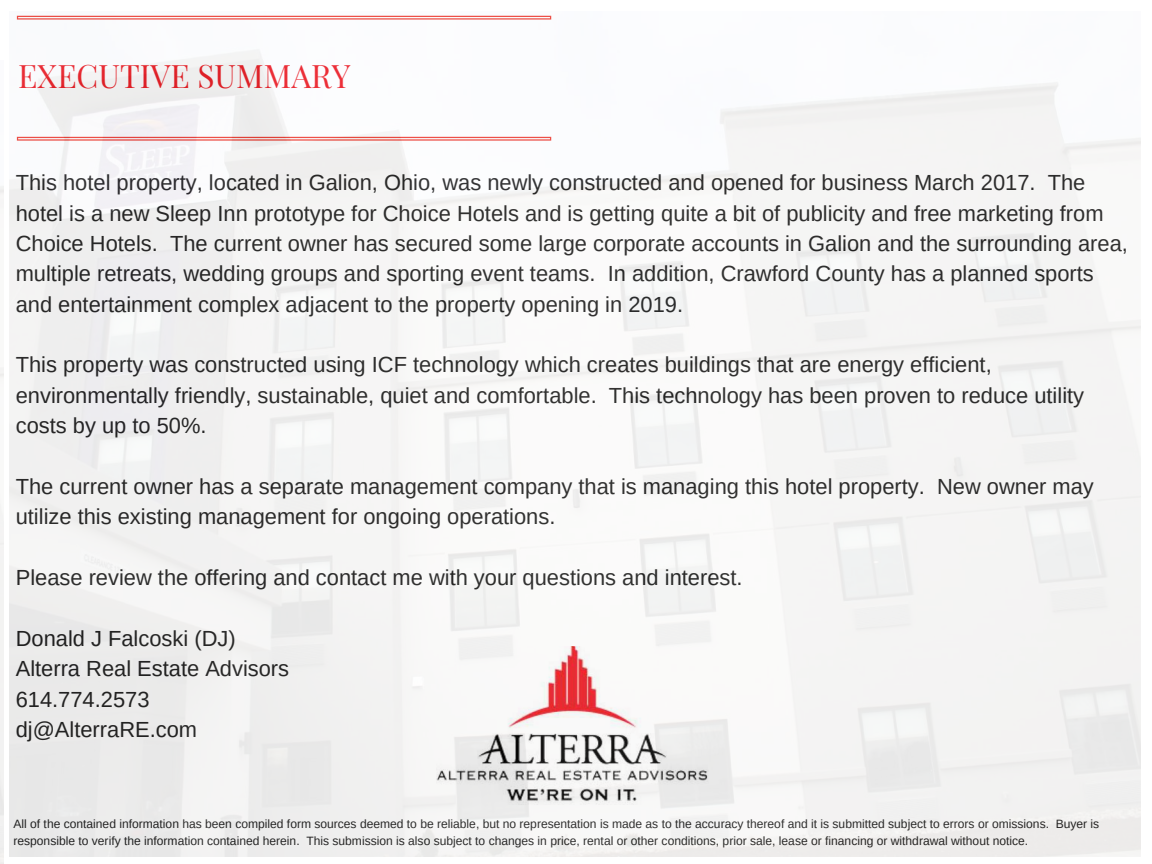
<style>
.page{position:relative;width:1152px;height:864px;background:#fff}
.page>*{position:absolute;margin:0;border:0;box-sizing:border-box;transform-origin:0 0}
.t1{font:31.65px "Playfair Display SC";color:#ed1c24}
.t2{font:21.9px/30.3px "Arimo";color:#222}
.t3{font:12px/16.8px "Arimo";color:#222}
</style>
<div class="page">
<img style="left:9px;top:15px;width:1132px;height:841px">
<h1 class="t1" style="left:18px;top:54px;width:334px">EXECUTIVE SUMMARY</h1>
<p class="t2" style="left:16px;top:167px;width:1114px">This hotel property, located in Galion, Ohio, was newly constructed and opened for business March 2017. The hotel is a new Sleep Inn prototype for Choice Hotels and is getting quite a bit of publicity and free marketing from Choice Hotels. The current owner has secured some large corporate accounts in Galion and the surrounding area, multiple retreats, wedding groups and sporting event teams. In addition, Crawford County has a planned sports and entertainment complex adjacent to the property opening in 2019.</p>
<p class="t2" style="left:16px;top:350px;width:1070px">This property was constructed using ICF technology which creates buildings that are energy efficient, environmentally friendly, sustainable, quiet and comfortable. This technology has been proven to reduce utility costs by up to 50%.</p>
<p class="t2" style="left:16px;top:471px;width:1080px">The current owner has a separate management company that is managing this hotel property. New owner may utilize this existing management for ongoing operations.</p>
<p class="t2" style="left:16px;top:562px;width:728px">Please review the offering and contact me with your questions and interest.</p>
<p class="t2" style="left:16px;top:623px;width:275px">Donald J Falcoski (DJ)<br>Alterra Real Estate Advisors<br>614.774.2573 dj@AlterraRE.com</p>
<p class="t3" style="left:14px;top:815px;width:1087px">All of the contained information has been compiled form sources deemed to be reliable, but no representation is made as to the accuracy thereof and it is submitted subject to errors or omissions. Buyer is responsible to verify the information contained herein. This submission is also subject to changes in price, rental or other conditions, prior sale, lease or financing or withdrawal without notice.</p>
</div>
